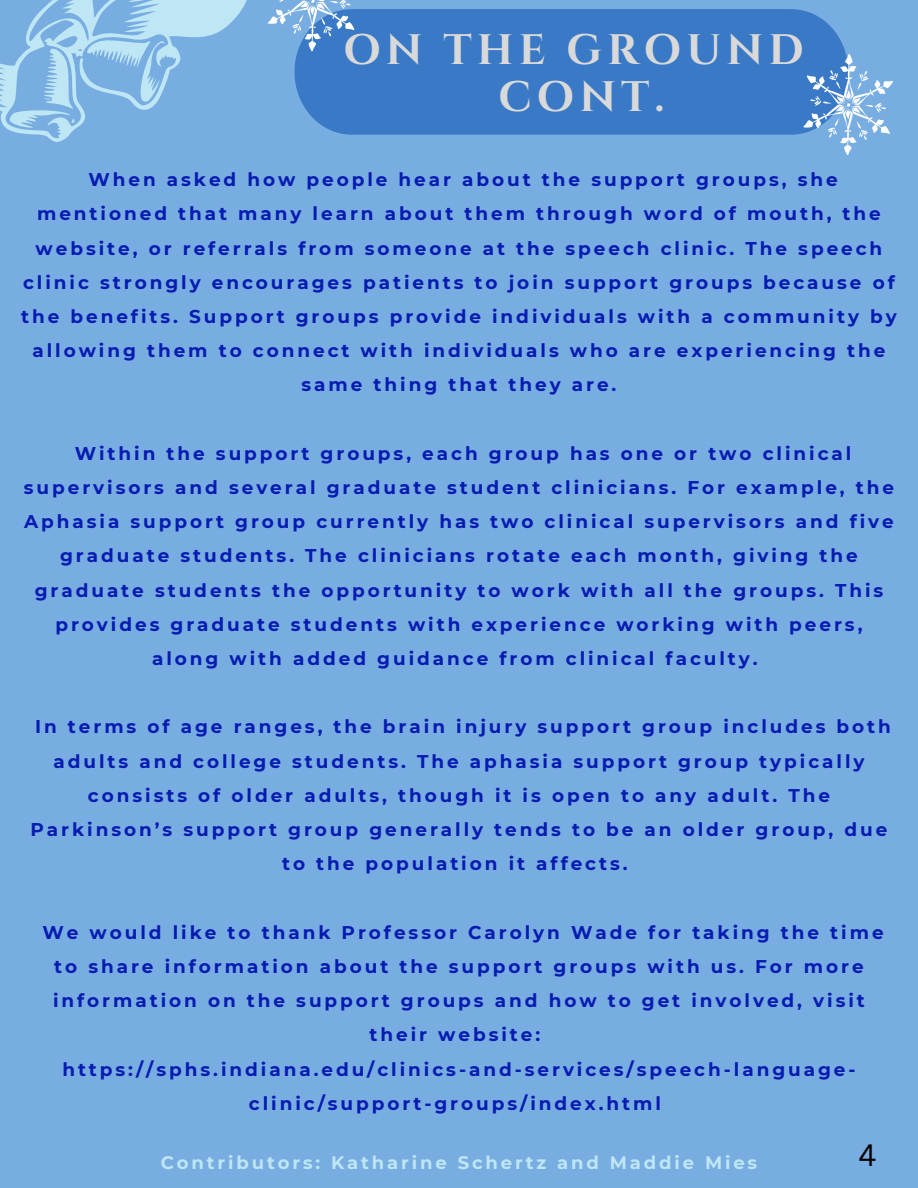
<style>
.page{position:relative;width:918px;height:1188px;background:#78ade2}
.page>*{position:absolute;margin:0;border:0;box-sizing:border-box;transform-origin:0 0}
.t1{font:700 42.6px/47.2px "Cinzel";letter-spacing:.12em;color:#d9d9d9;text-align:center}
.t2{font:30px "Canva Sans";color:#000}
.t3{font:700 18.45px/34.2px "Montserrat";letter-spacing:.16em;color:#061bb0;text-align:center}
.t4{font:700 18px "Montserrat";letter-spacing:.16em;color:#bee6f4}
</style>
<div class="page">
<div style="left:295px;top:9px;width:551px;height:126px;background:#3979c6"></div>
<svg style="left:0;top:0;width:247px;height:142px"></svg>
<svg style="left:268px;top:0;width:93px;height:52px"></svg>
<svg style="left:800px;top:54px;width:93px;height:101px"></svg>
<p class="t1" style="left:343px;top:28px;width:462px">ON THE GROUND<br>CONT.</p>
<p class="t3" style="left:21px;top:162px;width:877px">When asked how people hear about the support groups, she mentioned that many learn about them through word of mouth, the website, or referrals from someone at the speech clinic. The speech clinic strongly encourages patients to join support groups because of the benefits. Support groups provide individuals with a community by allowing them to connect with individuals who are experiencing the same thing that they are.</p>
<h1 class="t3" style="left:24px;top:436px;width:872px">Within the support groups, each group has one or two clinical supervisors and several graduate student clinicians. For example, the Aphasia support group currently has two clinical supervisors and five graduate students. The clinicians rotate each month, giving the graduate students the opportunity to work with all the groups. This provides graduate students with experience working with peers, along with added guidance from clinical faculty.</h1>
<p class="t3" style="left:35px;top:710px;width:857px">In terms of age ranges, the brain injury support group includes both</p>
<p class="t3" style="left:53px;top:744px;width:813px">adults and college students. The aphasia support group typically</p>
<p class="t3" style="left:88px;top:778px;width:744px">consists of older adults, though it is open to any adult. The</p>
<p class="t3" style="left:31px;top:812px;width:858px">Parkinson’s support group generally tends to be an older group, due</p>
<p class="t3" style="left:282px;top:847px;width:347px">to the population it affects.</p>
<p class="t3" style="left:43px;top:915px;width:843px">We would like to thank Professor Carolyn Wade for taking the time</p>
<p class="t3" style="left:54px;top:949px;width:811px">to share information about the support groups with us. For more</p>
<p class="t3" style="left:53px;top:983px;width:813px">information on the support groups and how to get involved, visit</p>
<p class="t3" style="left:370px;top:1018px;width:172px">their website:</p>
<p class="t3" style="left:62px;top:1052px;width:795px">https://sphs.indiana.edu/clinics-and-services/speech-language&shy;clinic/support-groups/index.html</p>
<p class="t4" style="left:161px;top:1151px;width:598px">Contributors: Katharine Schertz and Maddie Mies</p>
<p class="t2" style="left:858px;top:1134px;width:20px">4</p>
</div>
